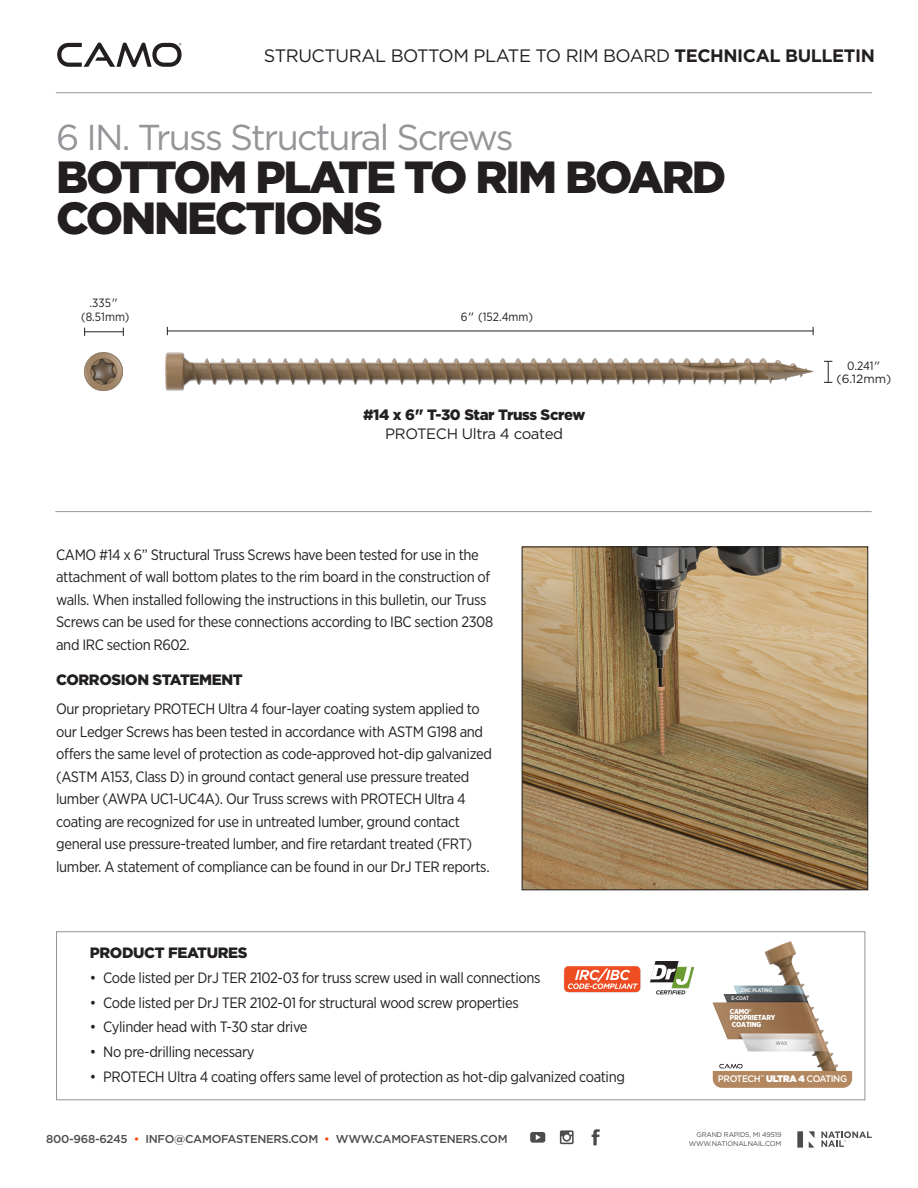
<style>
.page{position:relative;width:918px;height:1188px;background:#fff}
.page>*{position:absolute;margin:0;border:0;box-sizing:border-box;transform-origin:0 0}
.t1{font:900 45px/40.5px "Gotham";letter-spacing:-.05em;color:#231f20}
.t2{font:36px "Gotham";letter-spacing:-.05em;color:#939598}
.t3{font:18px "Gotham";letter-spacing:-.025em;color:#231f20}
.t4{font:15px/22.5px "Gotham Narrow";letter-spacing:-.025em;color:#231f20}
.t5{font:900 15px "Gotham";letter-spacing:-.025em;color:#231f20}
.t6{font:15px "Gotham";letter-spacing:-.025em;color:#231f20}
.t7{font:12px/14.4px "Gotham Narrow";color:#231f20;text-align:center}
.t8{font:12px "Gotham";color:#231f20}
.t9{font:500 11.4px "Gotham";letter-spacing:-.025em;color:#4b4c4d}
.t10{font:500 9.45px "Gotham";letter-spacing:-.05em;color:#fff;scale:.96 1}
.t11{font:900 7.2px/6.6px "Gotham Narrow";letter-spacing:-.025em;color:#fff}
.t12{font:6.75px/9.6px "Gotham";letter-spacing:-.025em;color:#4b4c4d;text-align:right}
.t13{font:500 5.25px/8.2px "Gotham Narrow";letter-spacing:-.025em;color:#fff}
.t14{font:500 5.25px "Gotham Narrow";color:#8a8c8f}
.s1{font-weight:700}
.s2{font-family:"Gotham"}
.s3{font-weight:900}
.s4{color:#ff460f}
</style>
<div class="page">
<div style="left:56px;top:931px;width:809px;height:169px;border:1px solid #919396"></div>
<img style="left:712px;top:941px;width:141px;height:140px">
<svg style="left:713px;top:1064px;width:139px;height:24px"></svg>
<svg style="left:560px;top:1130px;width:14px;height:14px"></svg>
<svg style="left:530px;top:1132px;width:15px;height:11px"></svg>
<svg style="left:592px;top:1129px;width:8px;height:16px"></svg>
<svg style="left:821px;top:1131px;width:51px;height:16px"></svg>
<svg style="left:797px;top:1131px;width:6px;height:17px"></svg>
<svg style="left:809px;top:1131px;width:5px;height:17px"></svg>
<img style="left:564px;top:966px;width:77px;height:27px">
<svg style="left:57px;top:43px;width:125px;height:24px"></svg>
<hr style="left:56px;top:92px;width:816px;height:1px;background:#939598">
<img style="left:524px;top:548px;width:342px;height:340px">
<div style="left:522px;top:546px;width:346px;height:344px;border:1px solid #231f20"></div>
<hr style="left:167px;top:331px;width:646px;height:1px;background:#231f20">
<svg style="left:824px;top:361px;width:8px;height:22px"></svg>
<hr style="left:85px;top:332px;width:38px;height:1px;background:#231f20">
<img style="left:166px;top:352px;width:647px;height:38px">
<img style="left:84px;top:352px;width:38px;height:38px">
<hr style="left:55px;top:511px;width:817px;height:1px;background:#939598">
<img style="left:650px;top:961px;width:43px;height:34px">
<p class="t3" style="left:264px;top:44px;width:613px">STRUCTURAL BOTTOM PLATE TO RIM BOARD <span class="s1">TECHNICAL BULLETIN</span></p>
<h2 class="t2" style="left:56px;top:114px;width:459px">6 IN. Truss Structural Screws</h2>
<h1 class="t1" style="left:56px;top:156px;width:672px">BOTTOM PLATE TO RIM BOARD<br>CONNECTIONS</h1>
<p class="t7" style="left:81px;top:295px;width:50px">.335<span class="s2">" </span>(8.51mm)</p>
<p class="t7" style="left:461px;top:310px;width:74px">6<span class="s2">"</span> (152.4mm)</p>
<p class="t5" style="left:363px;top:405px;width:224px">#14 x 6" T-30 Star Truss Screw</p>
<p class="t6" style="left:385px;top:424px;width:179px">PROTECH Ultra 4 coated</p>
<p class="t4" style="left:56px;top:543px;width:439px">CAMO #14 x 6” Structural Truss Screws have been tested for use in the attachment of wall bottom plates to the rim board in the construction of walls. When installed following the instructions in this bulletin, our Truss Screws can be used for these connections according to IBC section 2308 and IRC section R602.</p>
<p class="t5" style="left:56px;top:669px;width:188px">CORROSION STATEMENT</p>
<p class="t4" style="left:56px;top:697px;width:437px">Our proprietary PROTECH Ultra 4 four-layer coating system applied to our Ledger Screws has been tested in accordance with ASTM G198 and offers the same level of protection as code-approved hot-dip galvanized (ASTM A153, Class D) in ground contact general use pressure treated lumber (AWPA UC1-UC4A). Our Truss screws with PROTECH Ultra 4 coating are recognized for use in untreated lumber, ground contact general use pressure-treated lumber, and fire retardant treated (FRT) lumber. A statement of compliance can be found in our DrJ TER reports.</p>
<p class="t5" style="left:90px;top:942px;width:159px">PRODUCT FEATURES</p>
<p class="t4" style="left:90px;top:966px;width:452px">• Code listed per DrJ TER 2102-03 for truss screw used in wall connections</p>
<p class="t4" style="left:90px;top:991px;width:431px">• Code listed per DrJ TER 2102-01 for structural wood screw properties</p>
<p class="t4" style="left:90px;top:1015px;width:219px">• Cylinder head with T-30 star drive</p>
<p class="t4" style="left:90px;top:1040px;width:166px">• No pre-drilling necessary</p>
<p class="t4" style="left:90px;top:1065px;width:537px">• PROTECH Ultra 4 coating offers same level of protection as hot-dip galvanized coating</p>
<p class="t7" style="left:847px;top:358px;width:35px">0.241<span class="s2">"</span></p>
<p class="t8" style="left:837px;top:371px;width:56px">(6.12mm)</p>
<p class="t13" style="left:731px;top:985px;width:42px;text-indent:9px">ZINC PLATING<br>E-COAT</p>
<p class="t11" style="left:730px;top:1008px;width:47px">CAMO®<br>PROPRIETARY<br>COATING</p>
<p class="t14" style="left:776px;top:1040px;width:13px">WAX</p>
<p class="t10" style="left:718px;top:1073px;width:136px">PROTECH<sup>™</sup> <span class="s3">ULTRA 4</span> COATING</p>
<p class="t9" style="left:46px;top:1131px;width:463px">800-968-6245 <span class="s4">•</span> INFO@CAMOFASTENERS.COM <span class="s4">•</span> WWW.CAMOFASTENERS.COM</p>
<p class="t12" style="left:689px;top:1129px;width:94px">GRAND RAPIDS, MI 49519<br>WWW.NATIONALNAIL.COM</p>
</div>
